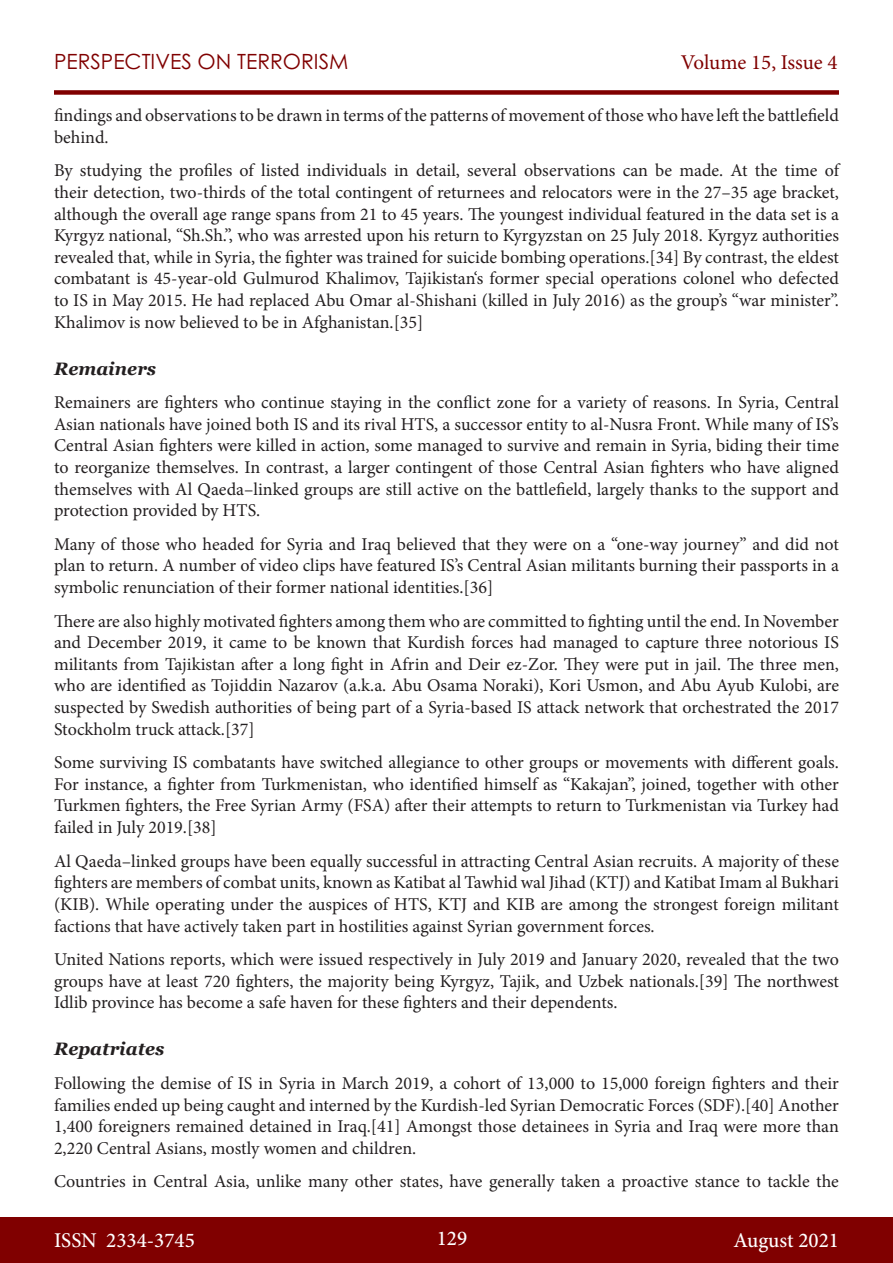
<style>
.page{position:relative;width:893px;height:1263px;background:#fff}
.page>*{position:absolute;margin:0;border:0;box-sizing:border-box;transform-origin:0 0}
.t1{font:500 21px "Minion Pro";color:#fff}
.t2{font:21px "Century Gothic Pro";color:#800000}
.t3{font:21px "Minion Pro";letter-spacing:-.005em;color:#800000}
.t4{font:18px/21.6px "Minion Pro";color:#231f20;text-align:justify}
.t5{font:italic 700 18px "Georgia";color:#231f20}
</style>
<div class="page">
<div style="left:0;top:1217px;width:893px;height:46px;background:#800000"></div>
<div style="left:54px;top:90px;width:785px;height:5px;background:#800000"></div>
<p class="t2" style="left:54px;top:49px;width:296px">PERSPECTIVES ON TERRORISM</p>
<p class="t3" style="left:681px;top:48px;width:158px">Volume 15, Issue 4</p>
<p class="t4" style="left:54px;top:105px;width:786px">findings and observations to be drawn in terms of the patterns of movement of those who have left the battlefield behind.</p>
<p class="t4" style="left:54px;top:160px;width:787px">By studying the profiles of listed individuals in detail, several observations can be made. At the time of their detection, two-thirds of the total contingent of returnees and relocators were in the 27–35 age bracket, although the overall age range spans from 21 to 45 years. The youngest individual featured in the data set is a Kyrgyz national, “Sh.Sh.”, who was arrested upon his return to Kyrgyzstan on 25 July 2018. Kyrgyz authorities revealed that, while in Syria, the fighter was trained for suicide bombing operations.[34] By contrast, the eldest combatant is 45-year-old Gulmurod Khalimov, Tajikistan‘s former special operations colonel who defected to IS in May 2015. He had replaced Abu Omar al-Shishani (killed in July 2016) as the group’s “war minister”.<br>Khalimov is now believed to be in Afghanistan.[35]</p>
<p class="t5" style="left:54px;top:355px;width:104px">Remainers</p>
<p class="t4" style="left:54px;top:392px;width:786px">Remainers are fighters who continue staying in the conflict zone for a variety of reasons. In Syria, Central Asian nationals have joined both IS and its rival HTS, a successor entity to al-Nusra Front. While many of IS’s Central Asian fighters were killed in action, some managed to survive and remain in Syria, biding their time to reorganize themselves. In contrast, a larger contingent of those Central Asian fighters who have aligned themselves with Al Qaeda–linked groups are still active on the battlefield, largely thanks to the support and protection provided by HTS.</p>
<p class="t4" style="left:54px;top:533px;width:786px">Many of those who headed for Syria and Iraq believed that they were on a “one-way journey” and did not plan to return. A number of video clips have featured IS’s Central Asian militants burning their passports in a symbolic renunciation of their former national identities.[36]</p>
<p class="t4" style="left:54px;top:610px;width:786px">There are also highly motivated fighters among them who are committed to fighting until the end. In November and December 2019, it came to be known that Kurdish forces had managed to capture three notorious IS militants from Tajikistan after a long fight in Afrin and Deir ez-Zor. They were put in jail. The three men, who are identified as Tojiddin Nazarov (a.k.a. Abu Osama Noraki), Kori Usmon, and Abu Ayub Kulobi, are suspected by Swedish authorities of being part of a Syria-based IS attack network that orchestrated the 2017<br>Stockholm truck attack.[37]</p>
<p class="t4" style="left:54px;top:752px;width:786px">Some surviving IS combatants have switched allegiance to other groups or movements with different goals.<br>For instance, a fighter from Turkmenistan, who identified himself as “Kakajan”, joined, together with other Turkmen fighters, the Free Syrian Army (FSA) after their attempts to return to Turkmenistan via Turkey had failed in July 2019.[38]</p>
<p class="t4" style="left:54px;top:850px;width:787px">Al Qaeda–linked groups have been equally successful in attracting Central Asian recruits. A majority of these fighters are members of combat units, known as Katibat al Tawhid wal Jihad (KTJ) and Katibat Imam al Bukhari (KIB). While operating under the auspices of HTS, KTJ and KIB are among the strongest foreign militant factions that have actively taken part in hostilities against Syrian government forces.</p>
<p class="t4" style="left:54px;top:949px;width:786px">United Nations reports, which were issued respectively in July 2019 and January 2020, revealed that the two groups have at least 720 fighters, the majority being Kyrgyz, Tajik, and Uzbek nationals.[39] The northwest Idlib province has become a safe haven for these fighters and their dependents.</p>
<p class="t5" style="left:54px;top:1036px;width:112px">Repatriates</p>
<p class="t4" style="left:54px;top:1072px;width:786px">Following the demise of IS in Syria in March 2019, a cohort of 13,000 to 15,000 foreign fighters and their families ended up being caught and interned by the Kurdish-led Syrian Democratic Forces (SDF).[40] Another 1,400 foreigners remained detained in Iraq.[41] Amongst those detainees in Syria and Iraq were more than 2,220 Central Asians, mostly women and children.</p>
<p class="t4" style="left:54px;top:1171px;width:786px">Countries in Central Asia, unlike many other states, have generally taken a proactive stance to tackle the</p>
<p class="t1" style="left:54px;top:1226px;width:142px">ISSN 2334-3745</p>
<p class="t1" style="left:437px;top:1224px;width:32px">129</p>
<p class="t1" style="left:733px;top:1226px;width:107px">August 2021</p>
</div>
